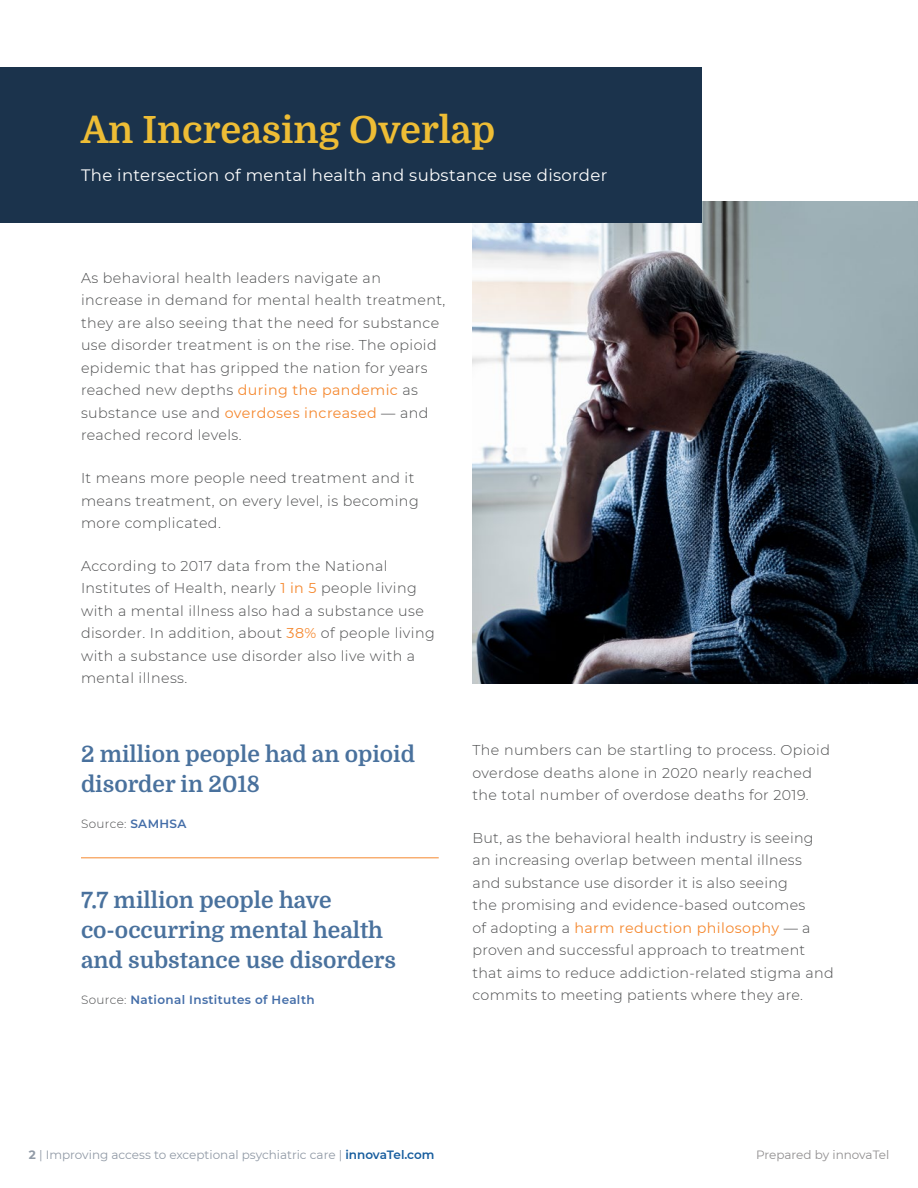
<style>
.page{position:relative;width:918px;height:1188px;background:#fff}
.page>*{position:absolute;margin:0;border:0;box-sizing:border-box;transform-origin:0 0}
.t1{font:37.5px "Domine";color:#eebd35}
.t2{font:22.5px/30px "Domine";color:#49719d}
.t3{font:16.5px "Montserrat";letter-spacing:.02em;color:#fff}
.t4{font:300 14.25px/22.5px "Montserrat";letter-spacing:.03em;color:#4b4c4d}
.t5{font:12px "Montserrat";color:#919aa6}
.t6{font:600 12px "Montserrat";letter-spacing:.03em;color:#436da8}
.t7{font:12px "Montserrat";color:#918f90}
.t8{font:300 12px "Montserrat";letter-spacing:.03em;color:#4b4c4d}
.s1{font-weight:400;color:#f5882f}
.s2{font-weight:600;color:#436da8}
.s3{font-weight:300;color:#4b4c4d}
.s4{font-weight:700}
.s5{font-weight:600;color:#175d9e}
</style>
<div class="page">
<img style="left:472px;top:201px;width:446px;height:482px">
<div style="left:0;top:68px;width:702px;height:155px;background:#1b334c"></div>
<hr style="left:81px;top:857px;width:358px;height:1px;background:#f5882f">
<p class="t1" style="left:81px;top:109px;width:416px">An Increasing Overlap</p>
<p class="t3" style="left:81px;top:163px;width:528px">The intersection of mental health and substance use disorder</p>
<p class="t4" style="left:81px;top:266px;width:366px">As behavioral health leaders navigate an increase in demand for mental health treatment, they are also seeing that the need for substance use disorder treatment is on the rise. The opioid epidemic that has gripped the nation for years reached new depths <span class="s1">during the pandemic</span> as substance use and <span class="s1">overdoses increased</span> — and reached record levels.</p>
<p class="t4" style="left:81px;top:466px;width:339px">It means more people need treatment and it means treatment, on every level, is becoming more complicated.</p>
<p class="t4" style="left:81px;top:554px;width:355px">According to 2017 data from the National Institutes of Health, nearly <span class="s1">1 in 5</span> people living with a mental illness also had a substance use disorder. In addition, about <span class="s1">38%</span> of people living with a substance use disorder also live with a mental illness.</p>
<p class="t2" style="left:81px;top:739px;width:336px">2 million people had an opioid disorder in 2018</p>
<p class="t8" style="left:81px;top:815px;width:107px">Source: <span class="s2">SAMHSA</span></p>
<p class="t2" style="left:81px;top:886px;width:317px">7.7 million people have co-occurring mental health and substance use disorders</p>
<p class="t6" style="left:81px;top:991px;width:235px"><span class="s3">Source:</span> National Institutes of Health</p>
<p class="t4" style="left:472px;top:738px;width:359px">The numbers can be startling to process. Opioid overdose deaths alone in 2020 nearly reached the total number of overdose deaths for 2019.</p>
<p class="t4" style="left:472px;top:826px;width:363px">But, as the behavioral health industry is seeing an increasing overlap between mental illness<br>and substance use disorder it is also seeing<br>the promising and evidence-based outcomes<br>of adopting a <span class="s1">harm reduction philosophy</span> — a proven and successful approach to treatment that aims to reduce addiction-related stigma and commits to meeting patients where they are.</p>
<p class="t5" style="left:29px;top:1147px;width:407px"><span class="s4">2</span> | Improving access to exceptional psychiatric care | <span class="s5">innovaTel.com</span></p>
<p class="t7" style="left:756px;top:1147px;width:135px">Prepared by innovaTel</p>
</div>
